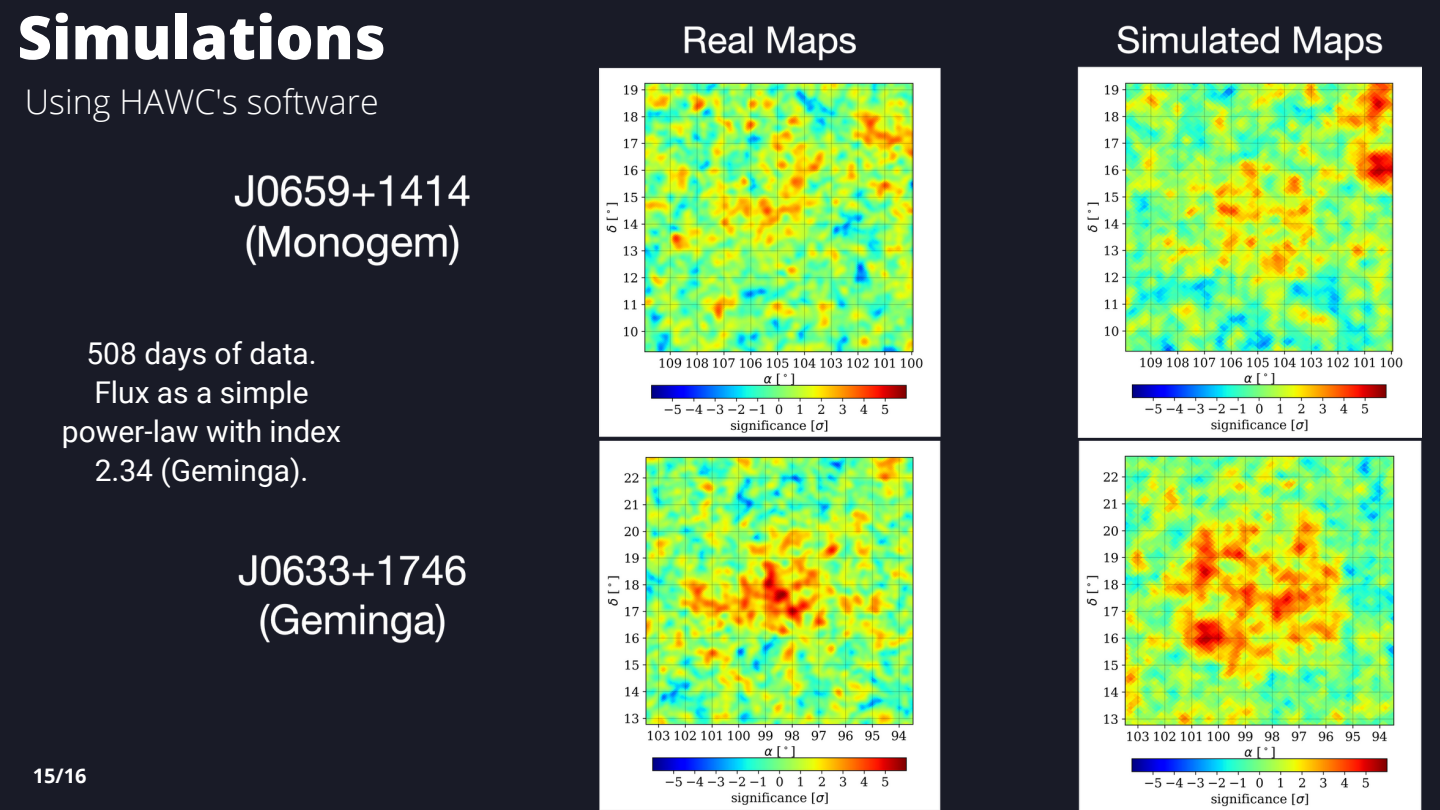
<style>
.page{position:relative;width:1440px;height:810px;background:#191b27}
.page>*{position:absolute;margin:0;border:0;box-sizing:border-box;transform-origin:0 0}
.t1{font:800 60px "Open Sans";color:#fff}
.t2{font:300 34px "Open Sans";color:#fff}
.t3{font:30px/39px "Roboto";color:#fff;text-align:center}
.t4{font:700 20px "Open Sans";color:#fff}
</style>
<div class="page">
<img style="left:234px;top:25px;width:1187px;height:785px">
<h1 class="t1" style="left:17px;top:-5px;width:370px">Simulations</h1>
<p class="t2" style="left:25px;top:78px;width:355px">Using HAWC's software</p>
<p class="t3" style="left:62px;top:334px;width:281px">508 days of data.<br>Flux as a simple power-law with index<br>2.34 (Geminga).</p>
<p class="t4" style="left:33px;top:762px;width:55px">15/16</p>
</div>
